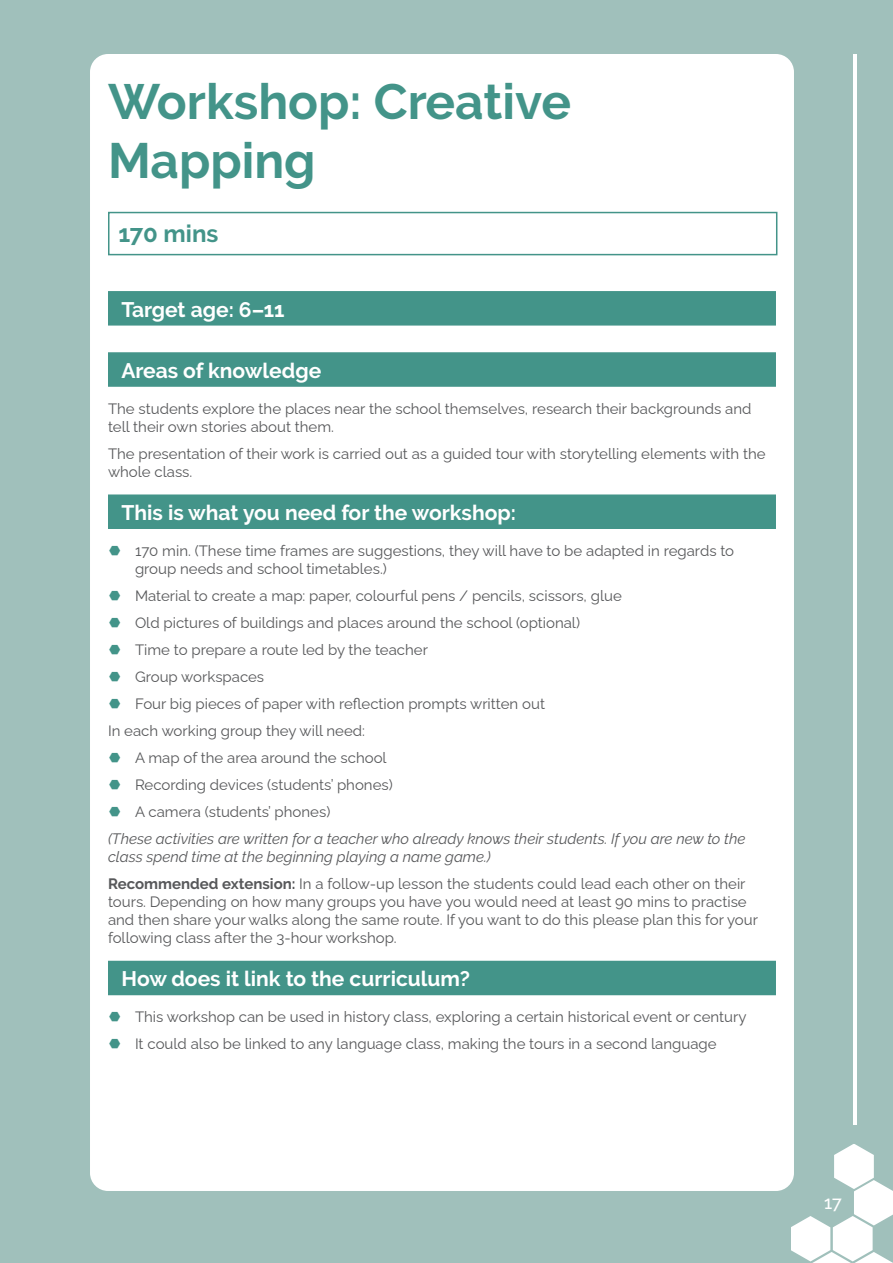
<style>
.page{position:relative;width:893px;height:1263px;background:#a0c0bb}
.page>*{position:absolute;margin:0;border:0;box-sizing:border-box;transform-origin:0 0}
.t1{font:700 49.5px/59.4px "Raleway";color:#439489}
.t2{font:700 24px "Raleway";color:#439489}
.t3{font:700 21px "Raleway";color:#fff}
.t4{font:500 18px "Raleway";color:#fff}
.t5{font:15px/18px "Raleway";color:#57585a}
.t6{font:italic 15px/18px "Raleway";color:#57585a}
.s1{font-weight:700}
</style>
<div class="page">
<svg style="left:791px;top:1144px;width:102px;height:119px"></svg>
<hr style="left:854px;top:54px;width:3px;height:1070px;background:#fff">
<div style="left:90px;top:54px;width:704px;height:1137px;background:#fff;border-radius:18px"></div>
<div style="left:108px;top:291px;width:668px;height:35px;background:#439489"></div>
<div style="left:108px;top:352px;width:668px;height:35px;background:#439489"></div>
<div style="left:108px;top:494px;width:668px;height:35px;background:#439489"></div>
<div style="left:108px;top:961px;width:668px;height:34px;background:#439489"></div>
<div style="left:108px;top:212px;width:669px;height:43px;border:2px solid #439489"></div>
<h1 class="t1" style="left:108px;top:72px;width:464px">Workshop: Creative<br>Mapping</h1>
<h2 class="t2" style="left:118px;top:220px;width:101px">170 mins</h2>
<h3 class="t3" style="left:122px;top:297px;width:165px">Target age: 6–11</h3>
<h3 class="t3" style="left:122px;top:358px;width:201px">Areas of knowledge</h3>
<p class="t5" style="left:108px;top:398px;width:645px">The students explore the places near the school themselves, research their backgrounds and tell their own stories about them.</p>
<p class="t5" style="left:108px;top:443px;width:659px">The presentation of their work is carried out as a guided tour with storytelling elements with the whole class.</p>
<h3 class="t3" style="left:122px;top:501px;width:396px">This is what you need for the workshop:</h3>
<p class="t5" style="left:135px;top:540px;width:601px">170 min. (These time frames are suggestions, they will have to be adapted in regards to group needs and school timetables.)</p>
<p class="t5" style="left:135px;top:585px;width:488px">Material to create a map: paper, colourful pens / pencils, scissors, glue</p>
<p class="t5" style="left:135px;top:612px;width:447px">Old pictures of buildings and places around the school (optional)</p>
<p class="t5" style="left:135px;top:639px;width:294px">Time to prepare a route led by the teacher</p>
<p class="t5" style="left:135px;top:666px;width:131px">Group workspaces</p>
<p class="t5" style="left:135px;top:693px;width:412px">Four big pieces of paper with reflection prompts written out</p>
<p class="t5" style="left:108px;top:720px;width:259px">In each working group they will need:</p>
<p class="t5" style="left:135px;top:747px;width:253px">A map of the area around the school</p>
<p class="t5" style="left:135px;top:774px;width:259px">Recording devices (students’ phones)</p>
<p class="t5" style="left:135px;top:801px;width:197px">A camera (students’ phones)</p>
<p class="t6" style="left:108px;top:830px;width:639px">(These activities are written for a teacher who already knows their students. If you are new to the class spend time at the beginning playing a name game.)</p>
<p class="t5" style="left:108px;top:873px;width:651px"><span class="s1">Recommended extension:</span> In a follow-up lesson the students could lead each other on their tours. Depending on how many groups you have you would need at least 90 mins to practise and then share your walks along the same route. If you want to do this please plan this for your following class after the 3-hour workshop.</p>
<h3 class="t3" style="left:122px;top:967px;width:350px">How does it link to the curriculum?</h3>
<p class="t5" style="left:135px;top:1002px;width:613px;line-height:27px">This workshop can be used in history class, exploring a certain historical event or century<br>It could also be linked to any language class, making the tours in a second language</p>
<p class="t4" style="left:824px;top:1189px;width:19px">17</p>
</div>
